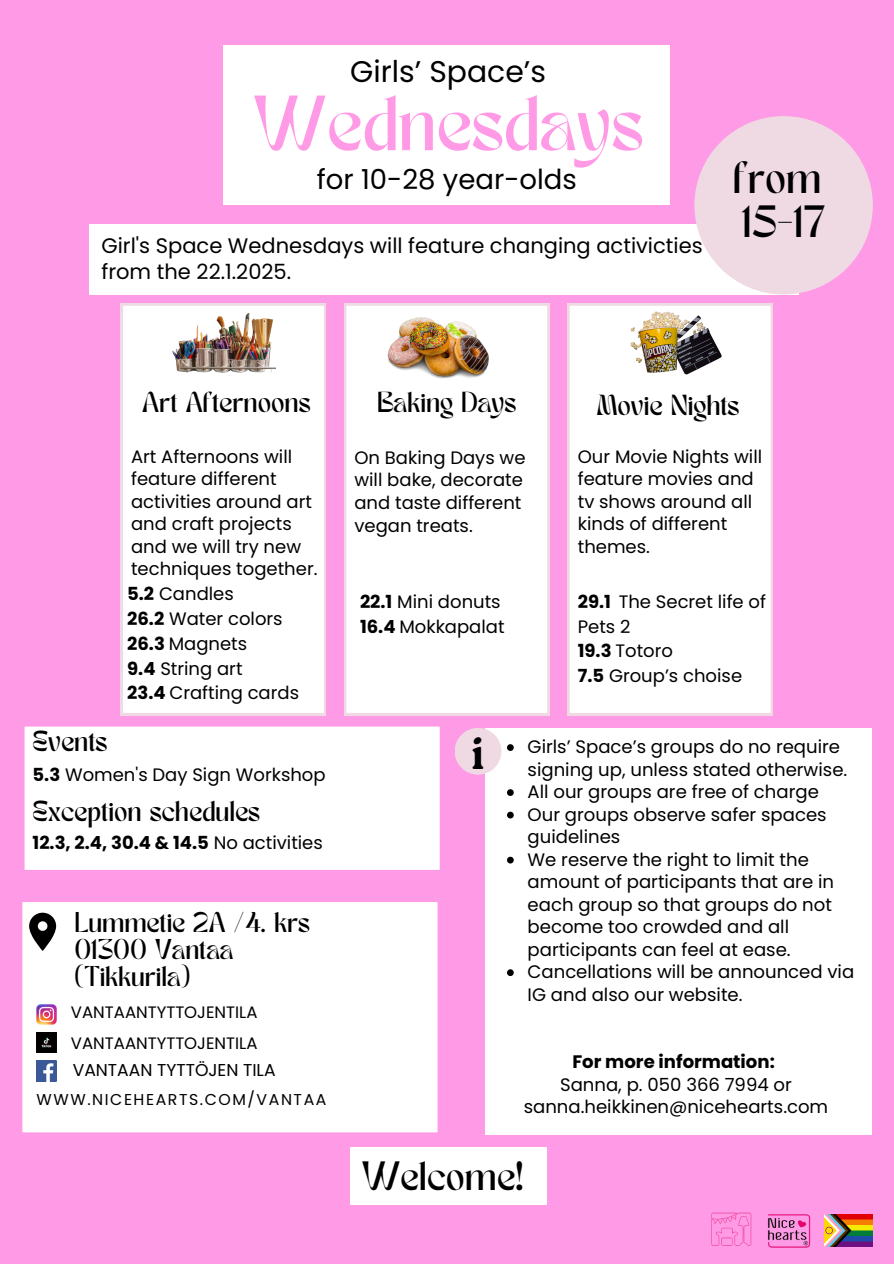
<style>
.page{position:relative;width:894px;height:1264px;background:#fff}
.page>*{position:absolute;margin:0;border:0;box-sizing:border-box;transform-origin:0 0}
.t1{font:54.6px "TANMERINGUE";color:#ff9be6}
.t2{font:700 45.3px "Roca Two";color:#000}
.t3{font:31.65px/44.1px "TANMERINGUE";color:#000}
.t4{font:29.85px "Poppins";color:#000}
.t5{font:28.65px "TANMERINGUE";color:#000}
.t6{font:27.45px "Poppins";color:#000}
.t7{font:21px/25.8px "Poppins";color:#000}
.t8{font:20.25px "TANMERINGUE";color:#000}
.t9{font:19.95px/27px "TANMERINGUE";color:#000}
.t10{font:18px/22.5px "Poppins";color:#000}
.t11{font:700 18px "Poppins";color:#000}
.t12{font:17.1px "Poppins";color:#000}
.t13{font:16.5px "Poppins";color:#000}
.t14{font:15.75px "Poppins";letter-spacing:.1em;color:#000}
.s1{font-weight:700}
.s2{font-weight:400}
</style>
<div class="page">
<div style="left:0;top:0;width:893px;height:1263px;background:#ff9be6"></div>
<div style="left:89px;top:224px;width:709px;height:70px;background:#fff"></div>
<div style="left:694px;top:116px;width:178px;height:178px;background:#efd9e3;border-radius:50%"></div>
<div style="left:223px;top:45px;width:447px;height:160px;background:#fff"></div>
<img style="left:767px;top:1214px;width:44px;height:34px">
<img style="left:711px;top:1212px;width:41px;height:34px">
<img style="left:824px;top:1214px;width:48px;height:32px">
<div style="left:349px;top:1147px;width:197px;height:58px;background:#fff"></div>
<div style="left:121px;top:303px;width:204px;height:412px;background:#fff"></div>
<img style="left:171px;top:312px;width:104px;height:69px">
<div style="left:344px;top:303px;width:205px;height:412px;background:#fff"></div>
<img style="left:387px;top:317px;width:101px;height:62px">
<div style="left:567px;top:303px;width:205px;height:412px;background:#fff"></div>
<img style="left:608px;top:303px;width:123px;height:82px">
<div style="left:22px;top:902px;width:416px;height:231px;background:#fff"></div>
<svg style="left:29px;top:912px;width:27px;height:38px"></svg>
<img style="left:36px;top:1004px;width:20px;height:20px">
<img style="left:36px;top:1032px;width:20px;height:20px">
<img style="left:36px;top:1060px;width:20px;height:21px">
<div style="left:484px;top:728px;width:387px;height:406px;background:#fff"></div>
<div style="left:454px;top:728px;width:47px;height:46px;background:#efd9e3;border-radius:50%"></div>
<div style="left:24px;top:726px;width:416px;height:144px;background:#fff"></div>
<svg style="left:507px;top:744px;width:6px;height:7px"></svg>
<svg style="left:507px;top:789px;width:6px;height:7px"></svg>
<svg style="left:507px;top:811px;width:6px;height:7px"></svg>
<svg style="left:507px;top:856px;width:6px;height:7px"></svg>
<svg style="left:507px;top:969px;width:6px;height:7px"></svg>
<h3 class="t4" style="left:350px;top:50px;width:197px">Girls’ Space’s</h3>
<h1 class="t1" style="left:253px;top:95px;width:391px">Wednesdays</h1>
<h2 class="t6" style="left:317px;top:160px;width:261px">for 10-28 year-olds</h2>
<h4 class="t7" style="left:101px;top:233px;width:602px">Girl's Space Wednesdays will feature changing activicties from the 22.1.2025.</h4>
<h2 class="t3" style="left:733px;top:161px;width:94px">from<br>15-17</h2>
<h6 class="t8" style="left:142px;top:392px;width:170px">Art Afternoons</h6>
<h4 class="t10" style="left:131px;top:445px;width:188px">Art Afternoons will feature different activities around art and craft projects and we will try new techniques together.</h4>
<p class="t8" style="left:33px;top:730px;width:76px">Events</p>
<h6 class="t10" style="left:127px;top:581px;width:173px;line-height:24.8px"><span class="s1">5.2</span> Candles<br><span class="s1">26.2</span> Water colors<br><span class="s1">26.3</span> Magnets<br><span class="s1">9.4</span> String art<br><span class="s1">23.4</span> Crafting cards</h6>
<p class="t10" style="left:33px;top:763px;width:294px"><span class="s1">5.3</span> Women's Day Sign Workshop</p>
<h4 class="t8" style="left:33px;top:800px;width:229px">Exception schedules</h4>
<p class="t11" style="left:33px;top:829px;width:292px">12.3, 2.4, 30.4 &amp; 14.5 <span class="s2">No activities</span></p>
<h6 class="t9" style="left:74px;top:911px;width:237px">Lummetie 2A /4. krs<br>01300 Vantaa (Tikkurila)</h6>
<h6 class="t13" style="left:71px;top:1000px;width:188px">VANTAANTYTTOJENTILA</h6>
<h4 class="t13" style="left:71px;top:1031px;width:188px">VANTAANTYTTOJENTILA</h4>
<h6 class="t12" style="left:73px;top:1058px;width:204px">VANTAAN TYTTÖJEN TILA</h6>
<h4 class="t14" style="left:37px;top:1088px;width:291px">WWW.NICEHEARTS.COM/VANTAA</h4>
<h4 class="t8" style="left:377px;top:392px;width:140px">Baking Days</h4>
<p class="t10" style="left:354px;top:446px;width:173px">On Baking Days we will bake, decorate and taste different vegan treats.</p>
<h6 class="t10" style="left:360px;top:589px;width:146px;line-height:24.8px"><span class="s1">22.1</span> Mini donuts<br><span class="s1">16.4</span> Mokkapalat</h6>
<h6 class="t8" style="left:596px;top:394px;width:144px">Movie Nights</h6>
<p class="t10" style="left:577px;top:445px;width:186px">Our Movie Nights will feature movies and tv shows around all kinds of different themes.</p>
<h4 class="t10" style="left:577px;top:589px;width:190px;line-height:24.8px"><span class="s1">29.1</span> The Secret life of<br>Pets 2<br><span class="s1">19.3</span> Totoro<br><span class="s1">7.5</span> Group’s choise</h4>
<h6 class="t2" style="left:471px;top:726px;width:15px">i</h6>
<h5 class="t10" style="left:527px;top:735px;width:321px">Girls’ Space’s groups do no require signing up, unless stated otherwise.</h5>
<p class="t10" style="left:527px;top:780px;width:293px">All our groups are free of charge</p>
<h5 class="t10" style="left:527px;top:803px;width:300px">Our groups observe safer spaces guidelines</h5>
<p class="t10" style="left:527px;top:848px;width:308px">We reserve the right to limit the amount of participants that are in each group so that groups do not become too crowded and all participants can feel at ease.</p>
<h5 class="t10" style="left:527px;top:960px;width:328px">Cancellations will be announced via<br>IG and also our website.</h5>
<p class="t10" style="left:523px;top:1050px;width:306px;text-align:center"><span class="s1">For more information:<br></span>Sanna, p. 050 366 7994 or sanna.heikkinen@nicehearts.com</p>
<p class="t5" style="left:361px;top:1161px;width:164px">Welcome!</p>
</div>
